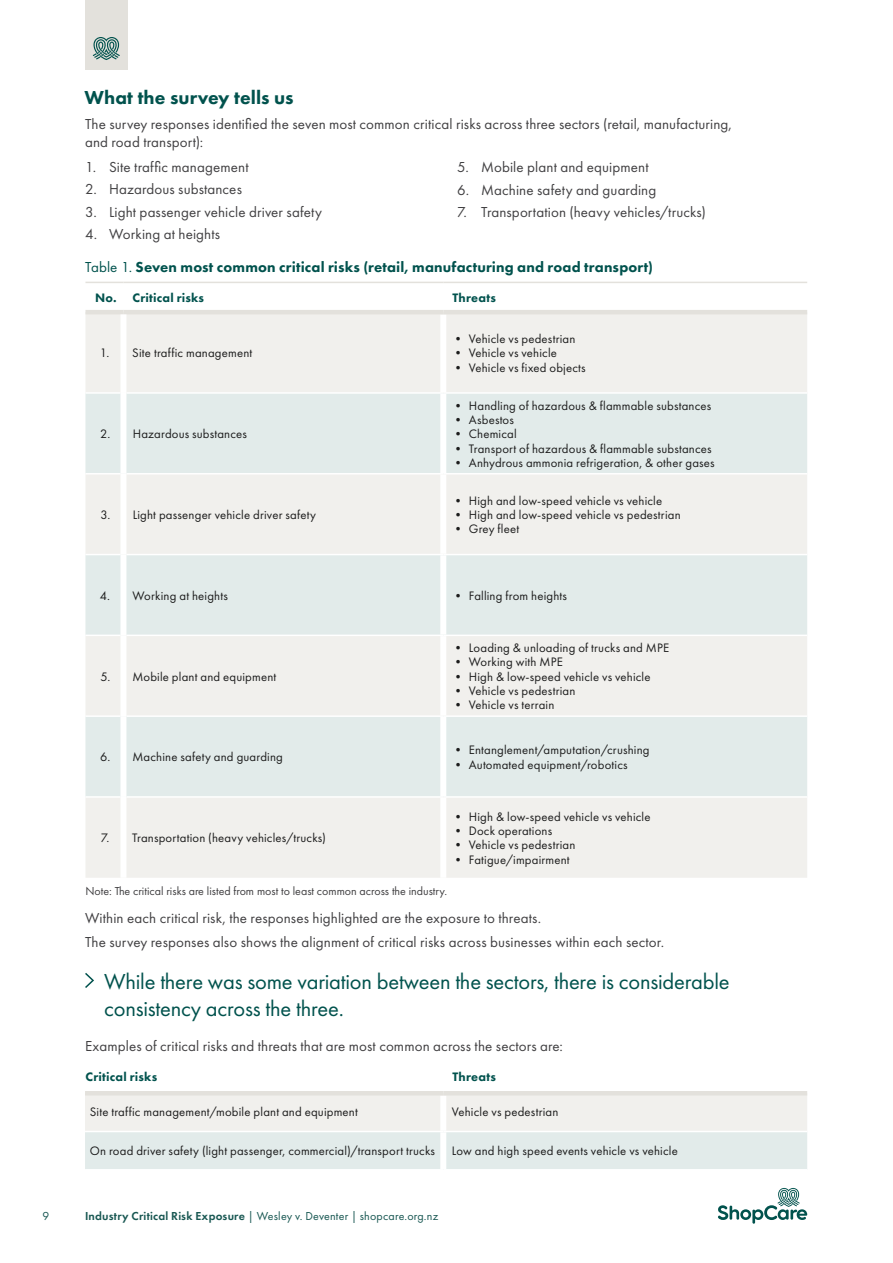
<style>
.page{position:relative;width:893px;height:1263px;background:#fff}
.page>*{position:absolute;margin:0;border:0;box-sizing:border-box;transform-origin:0 0}
.t1{font:22.5px/27px "Futura PT";letter-spacing:-.01em;color:#01524d}
.t2{font:800 19.5px "Futura PT";color:#01524d}
.t3{font:15px/18.3px "Futura PT";letter-spacing:.01em;color:#414042}
.t4{font:800 15px/32.7px "Futura PT";letter-spacing:.01em;color:#01524d}
.t5{font:12.75px "Futura PT";letter-spacing:.015em;color:#1c1c1c}
.t6{font:800 12.75px "Futura PT";letter-spacing:.015em;color:#01524d}
.t7{font:12px "Futura PT";color:#414042}
.t8{font:12px "Futura PT";letter-spacing:.015em;color:#185752}
.s1{font-weight:400;color:#414042}
.s2{font-weight:400}
.s3{font-weight:600}
</style>
<div class="page">
<div style="left:85px;top:0;width:43px;height:70px;background:#e3e1dc"></div>
<svg style="left:93px;top:37px;width:27px;height:23px"></svg>
<div style="left:85px;top:314px;width:722px;height:564px;background:#f1f0ed"></div>
<svg style="left:85px;top:394px;width:722px;height:402px;background:#e8edeb"></svg>
<div style="left:440px;top:314px;width:6px;height:78px;background:#fff"></div>
<div style="left:440px;top:394px;width:6px;height:79px;background:#fff"></div>
<div style="left:440px;top:474px;width:6px;height:80px;background:#fff"></div>
<div style="left:440px;top:555px;width:6px;height:80px;background:#fff"></div>
<div style="left:440px;top:636px;width:6px;height:79px;background:#fff"></div>
<div style="left:440px;top:717px;width:6px;height:79px;background:#fff"></div>
<div style="left:440px;top:798px;width:6px;height:80px;background:#fff"></div>
<hr style="left:85px;top:392px;width:35px;height:2px;background:#fff">
<hr style="left:126px;top:392px;width:317px;height:2px;background:#fff">
<hr style="left:443px;top:392px;width:364px;height:2px;background:#fff">
<hr style="left:85px;top:473px;width:35px;height:1px;background:#fff">
<hr style="left:126px;top:473px;width:317px;height:1px;background:#fff">
<hr style="left:443px;top:473px;width:364px;height:1px;background:#fff">
<hr style="left:85px;top:554px;width:35px;height:1px;background:#fff">
<hr style="left:126px;top:554px;width:317px;height:1px;background:#fff">
<hr style="left:443px;top:554px;width:364px;height:1px;background:#fff">
<hr style="left:85px;top:635px;width:35px;height:1px;background:#fff">
<hr style="left:126px;top:635px;width:317px;height:1px;background:#fff">
<hr style="left:443px;top:635px;width:364px;height:1px;background:#fff">
<hr style="left:85px;top:715px;width:35px;height:2px;background:#fff">
<hr style="left:126px;top:715px;width:317px;height:2px;background:#fff">
<hr style="left:443px;top:715px;width:364px;height:2px;background:#fff">
<hr style="left:85px;top:796px;width:35px;height:2px;background:#fff">
<hr style="left:126px;top:796px;width:317px;height:2px;background:#fff">
<hr style="left:443px;top:796px;width:364px;height:2px;background:#fff">
<hr style="left:85px;top:310px;width:38px;height:4px;background:#e3e1dc">
<hr style="left:123px;top:310px;width:320px;height:4px;background:#e3e1dc">
<hr style="left:443px;top:310px;width:364px;height:4px;background:#e3e1dc">
<div style="left:120px;top:314px;width:6px;height:79px;background:#fff"></div>
<div style="left:120px;top:393px;width:6px;height:81px;background:#fff"></div>
<div style="left:120px;top:474px;width:6px;height:80px;background:#fff"></div>
<div style="left:120px;top:554px;width:6px;height:81px;background:#fff"></div>
<div style="left:120px;top:635px;width:6px;height:81px;background:#fff"></div>
<div style="left:120px;top:716px;width:6px;height:81px;background:#fff"></div>
<div style="left:120px;top:797px;width:6px;height:81px;background:#fff"></div>
<hr style="left:85px;top:282px;width:38px;height:1px;background:#e3e1dc">
<hr style="left:123px;top:282px;width:320px;height:1px;background:#e3e1dc">
<hr style="left:443px;top:282px;width:364px;height:1px;background:#e3e1dc">
<svg style="left:85px;top:973px;width:9px;height:15px"></svg>
<div style="left:85px;top:1095px;width:722px;height:74px;background:#e9ebea"></div>
<div style="left:440px;top:1095px;width:6px;height:36px;background:#fff"></div>
<div style="left:440px;top:1132px;width:6px;height:37px;background:#fff"></div>
<hr style="left:85px;top:1091px;width:358px;height:4px;background:#e3e1dc">
<hr style="left:443px;top:1091px;width:364px;height:4px;background:#e3e1dc">
<hr style="left:85px;top:1131px;width:358px;height:1px;background:#fff">
<hr style="left:443px;top:1131px;width:364px;height:1px;background:#fff">
<svg style="left:718px;top:1188px;width:89px;height:36px"></svg>
<h2 class="t2" style="left:84px;top:85px;width:210px">What the survey tells us</h2>
<p class="t3" style="left:85px;top:115px;width:648px">The survey responses identified the seven most common critical risks across three sectors (retail, manufacturing, and road transport):</p>
<p class="t3" style="left:85px;top:158px;width:165px">1. Site traffic management</p>
<p class="t3" style="left:85px;top:180px;width:158px">2. Hazardous substances</p>
<p class="t3" style="left:85px;top:203px;width:238px">3. Light passenger vehicle driver safety</p>
<p class="t4" style="left:85px;top:218px;width:569px"><span class="s1">4. Working at heights<br></span><span class="s2">Table 1.</span> Seven most common critical risks (retail, manufacturing and road transport)</p>
<p class="t6" style="left:95px;top:290px;width:110px">No. Critical risks</p>
<p class="t6" style="left:452px;top:290px;width:45px">Threats</p>
<p class="t3" style="left:457px;top:158px;width:193px">5. Mobile plant and equipment</p>
<p class="t3" style="left:457px;top:180px;width:201px">6. Machine safety and guarding</p>
<p class="t3" style="left:457px;top:203px;width:250px">7. Transportation (heavy vehicles/trucks)</p>
<p class="t5" style="left:100px;top:346px;width:154px">1. Site traffic management</p>
<p class="t5" style="left:100px;top:426px;width:148px">2. Hazardous substances</p>
<p class="t5" style="left:100px;top:507px;width:217px">3. Light passenger vehicle driver safety</p>
<p class="t5" style="left:452px;top:331px;width:125px">• Vehicle vs pedestrian</p>
<p class="t5" style="left:452px;top:346px;width:107px">• Vehicle vs vehicle</p>
<p class="t5" style="left:452px;top:360px;width:135px">• Vehicle vs fixed objects</p>
<p class="t5" style="left:452px;top:398px;width:261px">• Handling of hazardous &amp; flammable substances</p>
<p class="t5" style="left:452px;top:412px;width:64px">• Asbestos</p>
<p class="t5" style="left:452px;top:426px;width:66px">• Chemical</p>
<p class="t5" style="left:452px;top:441px;width:261px">• Transport of hazardous &amp; flammable substances</p>
<p class="t5" style="left:452px;top:455px;width:264px">• Anhydrous ammonia refrigeration, &amp; other gases</p>
<p class="t5" style="left:452px;top:493px;width:212px">• High and low-speed vehicle vs vehicle</p>
<p class="t5" style="left:452px;top:507px;width:230px">• High and low-speed vehicle vs pedestrian</p>
<p class="t5" style="left:452px;top:521px;width:69px">• Grey fleet</p>
<p class="t5" style="left:100px;top:588px;width:130px">4. Working at heights</p>
<p class="t5" style="left:452px;top:588px;width:117px">• Falling from heights</p>
<p class="t5" style="left:100px;top:669px;width:177px">5. Mobile plant and equipment</p>
<p class="t5" style="left:100px;top:750px;width:184px">6. Machine safety and guarding</p>
<p class="t5" style="left:101px;top:830px;width:227px">7. Transportation (heavy vehicles/trucks)</p>
<p class="t5" style="left:452px;top:640px;width:219px">• Loading &amp; unloading of trucks and MPE</p>
<p class="t5" style="left:452px;top:655px;width:113px">• Working with MPE</p>
<p class="t5" style="left:452px;top:669px;width:200px">• High &amp; low-speed vehicle vs vehicle</p>
<p class="t5" style="left:452px;top:683px;width:125px">• Vehicle vs pedestrian</p>
<p class="t5" style="left:452px;top:697px;width:104px">• Vehicle vs terrain</p>
<p class="t5" style="left:452px;top:742px;width:199px">• Entanglement/amputation/crushing</p>
<p class="t5" style="left:452px;top:757px;width:177px">• Automated equipment/robotics</p>
<p class="t5" style="left:452px;top:809px;width:200px">• High &amp; low-speed vehicle vs vehicle</p>
<p class="t5" style="left:452px;top:823px;width:102px">• Dock operations</p>
<p class="t5" style="left:452px;top:837px;width:125px">• Vehicle vs pedestrian</p>
<p class="t5" style="left:452px;top:852px;width:119px">• Fatigue/impairment</p>
<p class="t7" style="left:85px;top:883px;width:363px">Note: The critical risks are listed from most to least common across the industry.</p>
<p class="t3" style="left:85px;top:905px;width:581px;line-height:24.6px">Within each critical risk, the responses highlighted are the exposure to threats.<br>The survey responses also shows the alignment of critical risks across businesses within each sector.</p>
<h1 class="t1" style="left:104px;top:968px;width:627px">While there was some variation between the sectors, there is considerable consistency across the three.</h1>
<p class="t3" style="left:85px;top:1037px;width:479px">Examples of critical risks and threats that are most common across the sectors are:</p>
<p class="t6" style="left:85px;top:1069px;width:73px">Critical risks</p>
<p class="t6" style="left:452px;top:1069px;width:45px">Threats</p>
<p class="t5" style="left:90px;top:1104px;width:270px">Site traffic management/mobile plant and equipment</p>
<p class="t5" style="left:452px;top:1104px;width:108px">Vehicle vs pedestrian</p>
<p class="t5" style="left:90px;top:1143px;width:347px">On road driver safety (light passenger, commercial)/transport trucks</p>
<p class="t5" style="left:452px;top:1143px;width:227px">Low and high speed events vehicle vs vehicle</p>
<p class="t8" style="left:43px;top:1209px;width:8px">9</p>
<p class="t8" style="left:85px;top:1209px;width:355px"><span class="s3">Industry Critical Risk Exposure</span> | Wesley v. Deventer | shopcare.org.nz</p>
</div>
